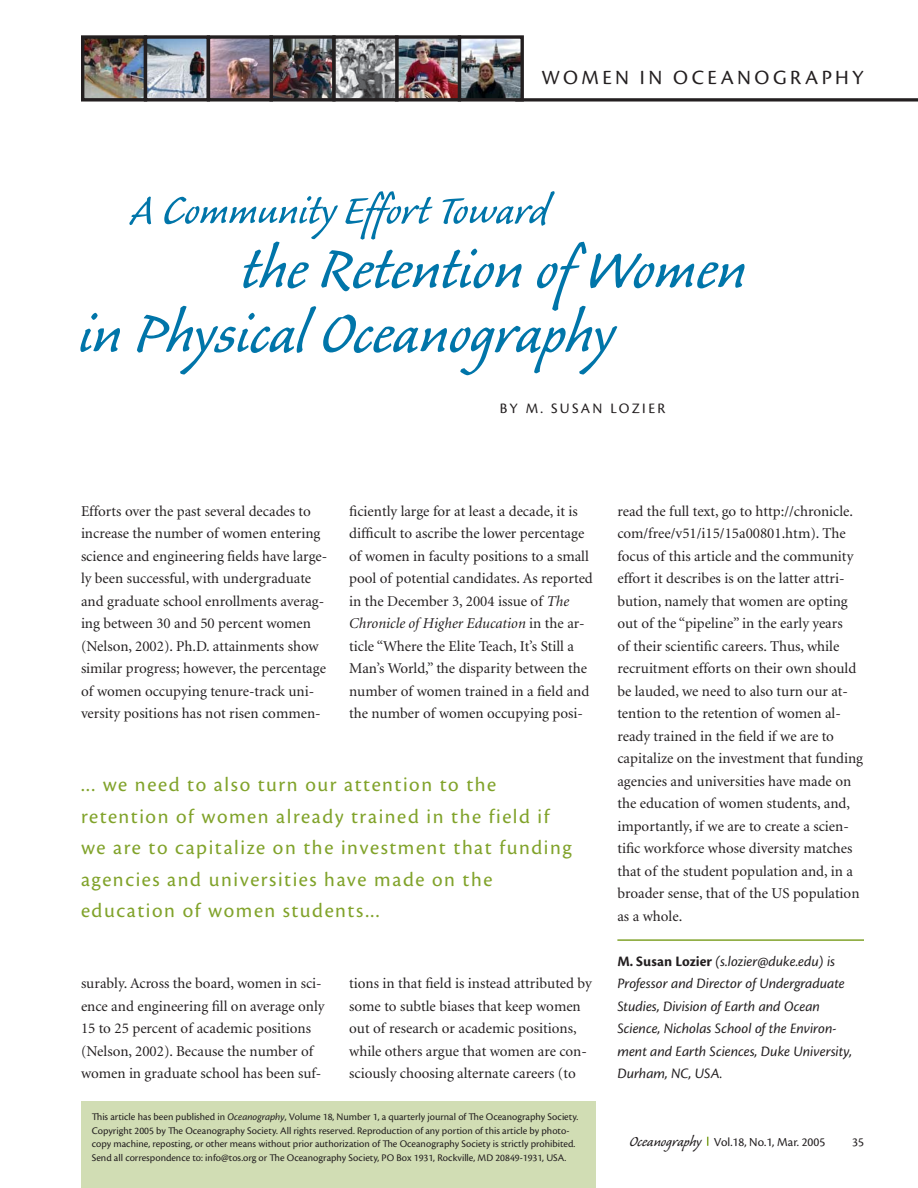
<style>
.page{position:relative;width:918px;height:1188px;background:#fff}
.page>*{position:absolute;margin:0;border:0;box-sizing:border-box;transform-origin:0 0}
.t1{font:73.35px/64.2px "Caliban";color:#0075a9}
.t2{font:51.3px "Caliban";color:#0075a9}
.t3{font:21px/31.5px "Cronos Pro";letter-spacing:.075em;color:#81a32b}
.t4{font:21px "Cronos Pro";letter-spacing:.16em;color:#231f20}
.t5{font:15px/22.5px "Minion";color:#231f20}
.t6{font:italic 15px/22.5px "Cronos Pro";color:#231f20}
.t7{font:15px "Cronos Pro";letter-spacing:.155em;color:#231f20}
.t8{font:12.75px "Cronos Pro";color:#231f20}
.t9{font:10.5px/13.5px "Cronos Pro";color:#231f20}
.s1{font-style:italic}
.s2{font-weight:700;font-style:normal}
.s3{font-family:"Caliban";font-size:18px}
</style>
<div class="page">
<hr style="left:617px;top:939px;width:247px;height:2px;background:#81a32b">
<svg style="left:524px;top:98px;width:394px;height:4px;background:#494546"></svg>
<img style="left:85px;top:39px;width:435px;height:59px">
<div style="left:458px;top:35px;width:66px;height:67px;border:3px solid #231f20"></div>
<div style="left:269px;top:35px;width:67px;height:67px;border:3px solid #231f20"></div>
<div style="left:81px;top:35px;width:66px;height:67px;border:3px solid #231f20"></div>
<div style="left:395px;top:35px;width:66px;height:67px;border:3px solid #231f20"></div>
<div style="left:144px;top:35px;width:66px;height:67px;border:3px solid #231f20"></div>
<div style="left:207px;top:35px;width:66px;height:67px;border:3px solid #231f20"></div>
<div style="left:332px;top:35px;width:67px;height:67px;border:3px solid #231f20"></div>
<div style="left:81px;top:1101px;width:515px;height:87px;background:#d1ddb4"></div>
<h3 class="t4" style="left:542px;top:69px;width:324px">WOMEN IN OCEANOGRAPHY</h3>
<h2 class="t2" style="left:130px;top:191px;width:420px">A Community Effort Toward</h2>
<h1 class="t1" style="left:79px;top:243px;width:669px;text-indent:162px">the Retention of Women in Physical Oceanography</h1>
<p class="t7" style="left:500px;top:402px;width:167px">BY M. SUSAN LOZIER</p>
<p class="t5" style="left:81px;top:501px;width:248px">Efforts over the past several decades to increase the number of women entering science and engineering fields have large&shy;ly been successful, with undergraduate and graduate school enrollments averag&shy;ing between 30 and 50 percent women (Nelson, 2002). Ph.D. attainments show similar progress; however, the percentage of women occupying tenure-track uni&shy;versity positions has not risen commen-</p>
<p class="t5" style="left:349px;top:501px;width:245px">ficiently large for at least a decade, it is difficult to ascribe the lower percentage of women in faculty positions to a small pool of potential candidates. As reported in the December 3, 2004 issue of <span class="s1">The Chronicle of Higher Education</span> in the ar&shy;ticle “Where the Elite Teach, It’s Still a Man’s World,” the disparity between the number of women trained in a field and the number of women occupying posi-</p>
<h3 class="t3" style="left:81px;top:770px;width:492px">... we need to also turn our attention to the retention of women already trained in the field if we are to capitalize on the investment that funding agencies and universities have made on the education of women students...</h3>
<p class="t5" style="left:81px;top:973px;width:245px">surably. Across the board, women in sci&shy;ence and engineering fill on average only 15 to 25 percent of academic positions (Nelson, 2002). Because the number of women in graduate school has been suf-</p>
<p class="t5" style="left:349px;top:973px;width:244px">tions in that field is instead attributed by some to subtle biases that keep women out of research or academic positions, while others argue that women are con&shy;sciously choosing alternate careers (to</p>
<p class="t9" style="left:92px;top:1111px;width:488px">This article has been published in <span class="s1">Oceanography</span>, Volume 18, Number 1, a quarterly journal of The Oceanography Society.<br>Copyright 2005 by The Oceanography Society. All rights reserved. Reproduction of any portion of this article by photo&shy;copy machine, reposting, or other means without prior authorization of The Oceanography Society is strictly prohibited.<br>Send all correspondence to: info@tos.org or The Oceanography Society, PO Box 1931, Rockville, MD 20849-1931, USA.</p>
<p class="t5" style="left:617px;top:501px;width:247px">read the full text, go to http://chronicle. com/free/v51/i15/15a00801.htm). The focus of this article and the community effort it describes is on the latter attri&shy;bution, namely that women are opting out of the “pipeline” in the early years<br>of their scientific careers. Thus, while recruitment efforts on their own should be lauded, we need to also turn our at&shy;tention to the retention of women al&shy;ready trained in the field if we are to capitalize on the investment that funding agencies and universities have made on the education of women students, and, importantly, if we are to create a scien&shy;tific workforce whose diversity matches that of the student population and, in a broader sense, that of the US population as a whole.</p>
<p class="t6" style="left:617px;top:951px;width:236px"><span class="s2">M. Susan Lozier</span> (s.lozier@duke.edu) is Professor and Director of Undergraduate Studies, Division of Earth and Ocean Science, Nicholas School of the Environ&shy;ment and Earth Sciences, Duke University, Durham, NC, USA.</p>
<p class="t8" style="left:629px;top:1137px;width:197px"><span class="s3">Oceanography</span> Vol.18, No.1, Mar. 2005</p>
<p class="t8" style="left:852px;top:1137px;width:13px">35</p>
</div>
